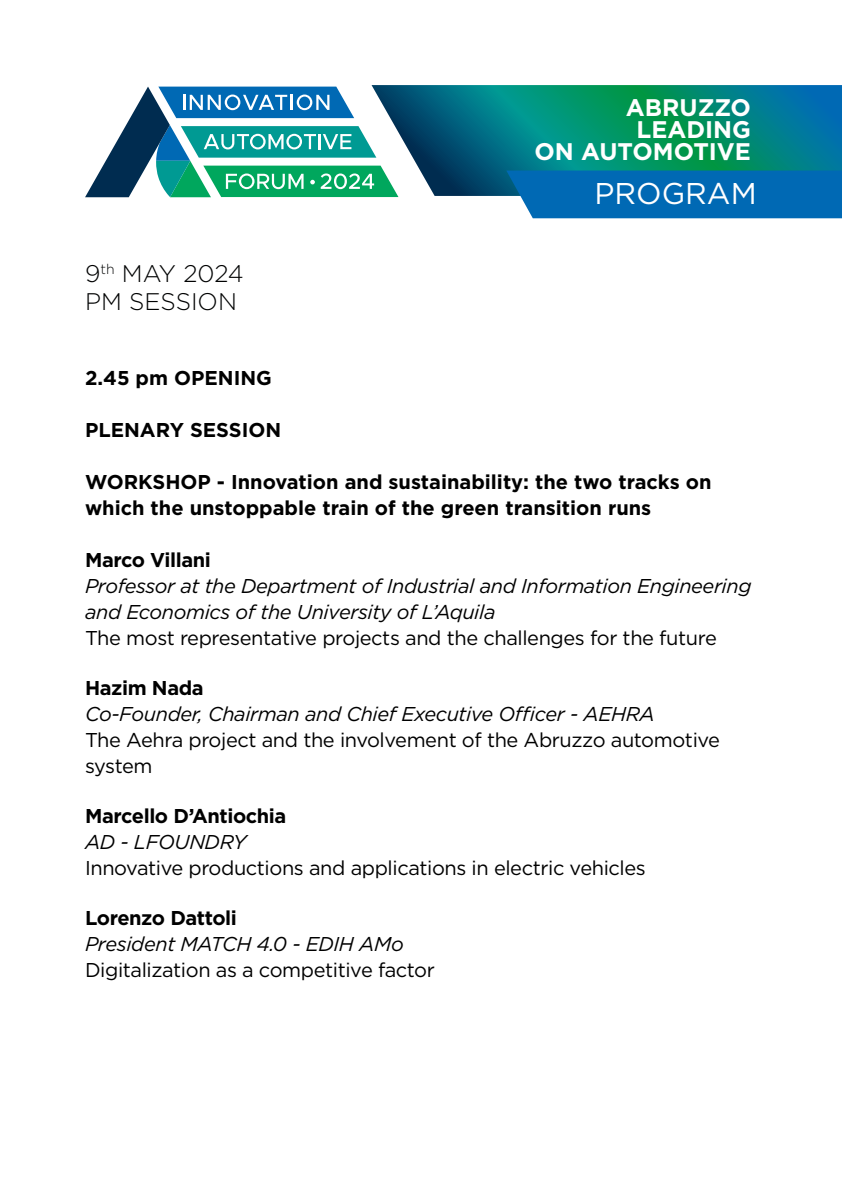
<style>
.page{position:relative;width:842px;height:1191px;background:#fff}
.page>*{position:absolute;margin:0;border:0;box-sizing:border-box;transform-origin:0 0}
.t1{font:30px "Gotham";color:#fff}
.t2{font:700 24px/22px "Gotham";color:#fff;text-align:right}
.t3{font:300 24px/28.8px "Gotham";color:#010202}
.t4{font:20px/26px "Gotham";letter-spacing:-.02em;color:#000}
.t5{font:italic 20px/26px "Gotham";letter-spacing:-.02em;color:#000}
.t6{font:700 20px/26px "Gotham";color:#000}
.t7{font:700 20px "Gotham";letter-spacing:-.02em;color:#000}
</style>
<div class="page">
<svg style="left:85px;top:87px;width:313px;height:110px"></svg>
<svg style="left:371px;top:85px;width:471px;height:111px;background:#12857f"></svg>
<div style="left:506px;top:170px;width:336px;height:48px;background:#0069b4"></div>
<p class="t2" style="left:534px;top:96px;width:218px">ABRUZZO<br>LEADING<br>ON AUTOMOTIVE</p>
<p class="t3" style="left:85px;top:258px;width:160px">9<sup>th</sup> MAY 2024<br>PM SESSION</p>
<h1 class="t1" style="left:594px;top:174px;width:164px">PROGRAM</h1>
<p class="t6" style="left:85px;top:364px;width:188px">2.45 pm OPENING</p>
<p class="t6" style="left:85px;top:416px;width:198px">PLENARY SESSION</p>
<p class="t6" style="left:85px;top:468px;width:628px">WORKSHOP - Innovation and sustainability: the two tracks on which the unstoppable train of the green transition runs</p>
<p class="t7" style="left:85px;top:546px;width:127px">Marco Villani</p>
<p class="t5" style="left:85px;top:572px;width:668px">Professor at the Department of Industrial and Information Engineering and Economics of the University of L’Aquila</p>
<p class="t4" style="left:85px;top:624px;width:633px">The most representative projects and the challenges for the future</p>
<p class="t7" style="left:85px;top:674px;width:120px">Hazim Nada</p>
<p class="t5" style="left:85px;top:700px;width:571px">Co-Founder, Chairman and Chief Executive Officer - AEHRA</p>
<p class="t4" style="left:85px;top:726px;width:636px">The Aehra project and the involvement of the Abruzzo automotive system</p>
<p class="t7" style="left:85px;top:802px;width:203px">Marcello D’Antiochia</p>
<p class="t5" style="left:85px;top:828px;width:163px">AD - LFOUNDRY</p>
<p class="t4" style="left:85px;top:854px;width:562px">Innovative productions and applications in electric vehicles</p>
<p class="t7" style="left:85px;top:904px;width:153px">Lorenzo Dattoli</p>
<p class="t5" style="left:85px;top:930px;width:320px">President MATCH 4.0 - EDIH AMo</p>
<p class="t4" style="left:85px;top:956px;width:351px">Digitalization as a competitive factor</p>
</div>
